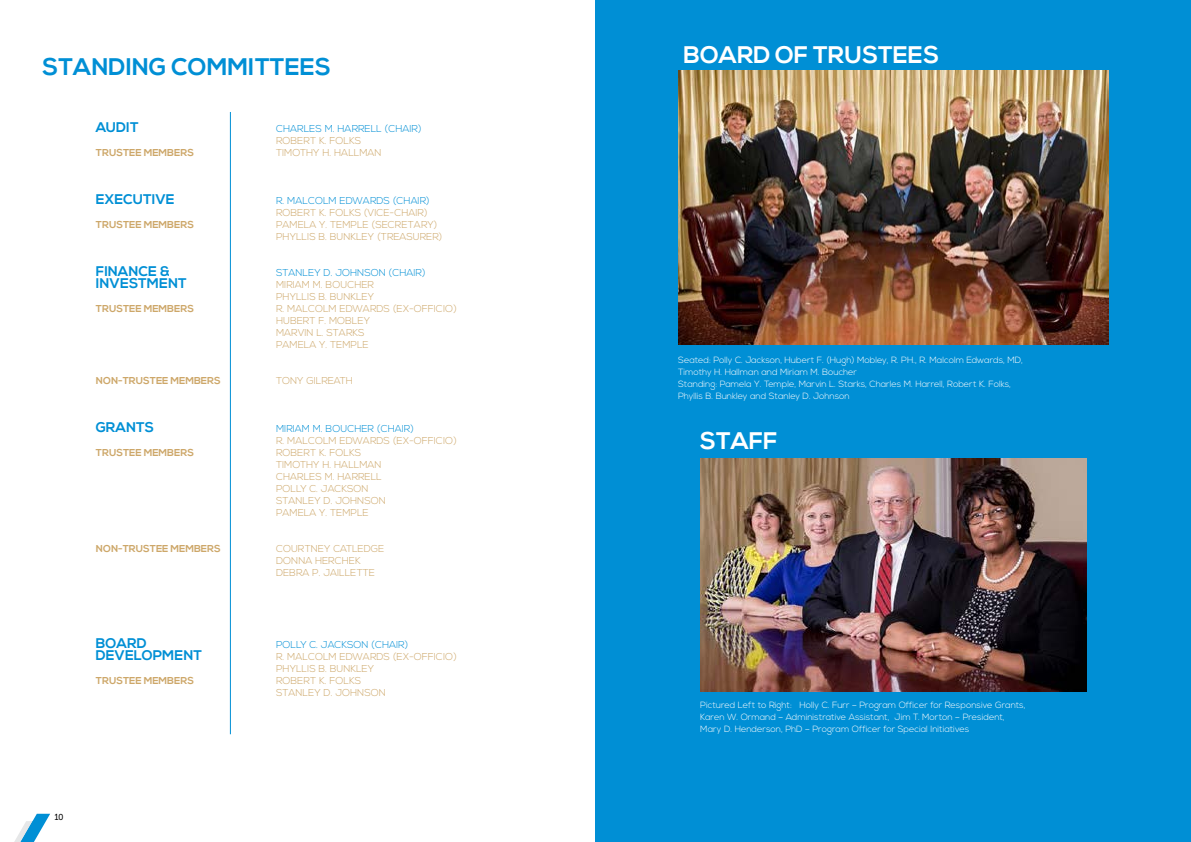
<style>
.page{position:relative;width:1191px;height:842px;background:#fff}
.page>*{position:absolute;margin:0;border:0;box-sizing:border-box;transform-origin:0 0}
.t1{font:700 24px "Nexa";color:#fff}
.t2{font:700 24px "Nexa";color:#008fd5}
.t3{font:700 14px/12px "Nexa";color:#008fd5}
.t4{font:300 10px/12px "Nexa";color:#cda769}
.t5{font:300 10px "Nexa";color:#008fd5}
.t6{font:700 10px "Nexa";color:#cda769}
.t7{font:300 9px/12px "Nexa";color:#fff}
.t8{font:9px "Casper";color:#000}
</style>
<div class="page">
<div style="left:595px;top:0;width:596px;height:842px;background:#008fd5"></div>
<img style="left:678px;top:71px;width:430px;height:274px">
<img style="left:700px;top:459px;width:386px;height:233px">
<hr style="left:230px;top:112px;width:1px;height:622px;background:#008fd5">
<svg style="left:14px;top:814px;width:36px;height:28px"></svg>
<h1 class="t2" style="left:43px;top:53px;width:290px">STANDING COMMITTEES</h1>
<h2 class="t3" style="left:96px;top:122px;width:44px">AUDIT</h2>
<p class="t6" style="left:96px;top:147px;width:100px">TRUSTEE MEMBERS</p>
<h2 class="t3" style="left:96px;top:194px;width:80px">EXECUTIVE</h2>
<p class="t6" style="left:96px;top:219px;width:100px">TRUSTEE MEMBERS</p>
<h2 class="t3" style="left:96px;top:266px;width:92px">FINANCE &amp;<br>INVESTMENT</h2>
<p class="t6" style="left:96px;top:303px;width:100px">TRUSTEE MEMBERS</p>
<p class="t6" style="left:96px;top:375px;width:126px">NON-TRUSTEE MEMBERS</p>
<h2 class="t3" style="left:96px;top:422px;width:60px">GRANTS</h2>
<p class="t6" style="left:96px;top:447px;width:100px">TRUSTEE MEMBERS</p>
<p class="t6" style="left:96px;top:543px;width:126px">NON-TRUSTEE MEMBERS</p>
<h2 class="t3" style="left:96px;top:638px;width:108px">BOARD<br>DEVELOPMENT</h2>
<p class="t6" style="left:96px;top:675px;width:100px">TRUSTEE MEMBERS</p>
<p class="t5" style="left:240px;top:123px;width:23px">C</p>
<p class="t5" style="left:283px;top:123px;width:62px">HARLES M. HARR</p>
<p class="t5" style="left:365px;top:123px;width:58px">ELL (CHAIR)</p>
<p class="t4" style="left:276px;top:135px;width:86px">ROBERT K. FOLKS</p>
<p class="t4" style="left:240px;top:147px;width:22px">T</p>
<p class="t4" style="left:282px;top:147px;width:101px">IMOTHY H. HALLMAN</p>
<p class="t5" style="left:276px;top:195px;width:155px">R. MALCOLM EDWARDS (CHAIR)</p>
<p class="t4" style="left:276px;top:207px;width:153px">ROBERT K. FOLKS (VICE-CHAIR)</p>
<p class="t4" style="left:240px;top:219px;width:18px">PA</p>
<p class="t4" style="left:289px;top:219px;width:149px">MELA Y. TEMPLE (SECRETARY)</p>
<p class="t4" style="left:240px;top:231px;width:23px">P</p>
<p class="t4" style="left:283px;top:231px;width:161px">HYLLIS B. BUNKLEY (TREASURER)</p>
<p class="t5" style="left:276px;top:267px;width:151px">STANLEY D. JOHNSON (CHAIR)</p>
<p class="t4" style="left:240px;top:279px;width:23px">M</p>
<p class="t4" style="left:284px;top:279px;width:89px">IRIAM M. BOUCHER</p>
<p class="t4" style="left:240px;top:291px;width:23px">P</p>
<p class="t4" style="left:276px;top:291px;width:182px;text-indent:7px">HYLLIS B. BUNKLEY<br>R. MALCOLM EDWARDS (EX-OFFICIO)</p>
<p class="t4" style="left:240px;top:315px;width:23px">H</p>
<p class="t4" style="left:283px;top:315px;width:89px">UBERT F. MOBLEY</p>
<p class="t4" style="left:240px;top:327px;width:16px">MAR</p>
<p class="t4" style="left:298px;top:327px;width:68px">VIN L. STARKS</p>
<p class="t4" style="left:240px;top:339px;width:18px">PA</p>
<p class="t4" style="left:289px;top:339px;width:81px">MELA Y. TEMPLE</p>
<p class="t4" style="left:240px;top:375px;width:22px">T</p>
<p class="t4" style="left:282px;top:375px;width:72px">ONY GILREATH</p>
<p class="t5" style="left:276px;top:423px;width:139px">MIRIAM M. BOUCHER (CHAIR)</p>
<p class="t4" style="left:276px;top:435px;width:182px">R. MALCOLM EDWARDS (EX-OFFICIO)<br>ROBERT K. FOLKS</p>
<p class="t4" style="left:240px;top:459px;width:22px">T</p>
<p class="t4" style="left:282px;top:459px;width:101px">IMOTHY H. HALLMAN</p>
<p class="t4" style="left:240px;top:471px;width:23px">C</p>
<p class="t4" style="left:283px;top:471px;width:62px">HARLES M. HARR</p>
<p class="t4" style="left:365px;top:471px;width:19px">ELL</p>
<p class="t4" style="left:240px;top:483px;width:23px">P</p>
<p class="t4" style="left:283px;top:483px;width:87px">OLLY C. JACKSON</p>
<p class="t4" style="left:240px;top:495px;width:22px">S</p>
<p class="t4" style="left:282px;top:495px;width:105px">TANLEY D. JOHNSON</p>
<p class="t4" style="left:240px;top:507px;width:18px">PA</p>
<p class="t4" style="left:289px;top:507px;width:81px">MELA Y. TEMPLE</p>
<p class="t4" style="left:240px;top:543px;width:23px">C</p>
<p class="t4" style="left:283px;top:543px;width:103px">OURTNEY CATLEDGE</p>
<p class="t4" style="left:240px;top:555px;width:23px">D</p>
<p class="t4" style="left:283px;top:555px;width:79px">ONNA HERCHEK</p>
<p class="t4" style="left:240px;top:567px;width:23px">D</p>
<p class="t4" style="left:283px;top:567px;width:14px">EBRA</p>
<p class="t4" style="left:312px;top:567px;width:64px">P. JAILLETTE</p>
<p class="t5" style="left:276px;top:639px;width:134px">POLLY C. JACKSON (CHAIR)</p>
<p class="t4" style="left:276px;top:651px;width:182px">R. MALCOLM EDWARDS (EX-OFFICIO)</p>
<p class="t4" style="left:240px;top:663px;width:23px">P</p>
<p class="t4" style="left:276px;top:663px;width:100px;text-indent:7px">HYLLIS B. BUNKLEY<br>ROBERT K. FOLKS</p>
<p class="t4" style="left:240px;top:687px;width:22px">S</p>
<p class="t4" style="left:282px;top:687px;width:105px">TANLEY D. JOHNSON</p>
<p class="t8" style="left:55px;top:812px;width:10px">10</p>
<h1 class="t1" style="left:683px;top:41px;width:257px">BOARD OF TRUSTEES</h1>
<p class="t7" style="left:678px;top:354px;width:346px">SEATED: POLLY C. JACKSON, H UBERT F. (H UGH) MOBLEY, R. PH., R. MALCOLM EDWARDS, MD, TIMOTHY H. HALLMAN AND MIRIAM M. BOUCHER<br>STANDING: PAMELA Y. TEMPLE, MARVIN L. STARKS, CHARLES M. HARRELL, ROBERT K. FOLKS, PHYLLIS B. BUNKLEY AND STANLEY D. JOHNSON</p>
<h1 class="t1" style="left:700px;top:427px;width:79px">STAFF</h1>
<p class="t7" style="left:700px;top:699px;width:327px">PICTURED LEFT TO RIGHT: H OLLY C. FURR – PROGRAM OFFICER FOR RESPONSIVE GRANTS,<br>KAREN W. ORMAND – ADMINISTRATIVE ASSISTANT, JIM T. M ORTON – PRESIDENT,<br>M ARY D. HENDERSON, PHD – PROGRAM OFFICER FOR SPECIAL I NITIATIVES</p>
</div>
